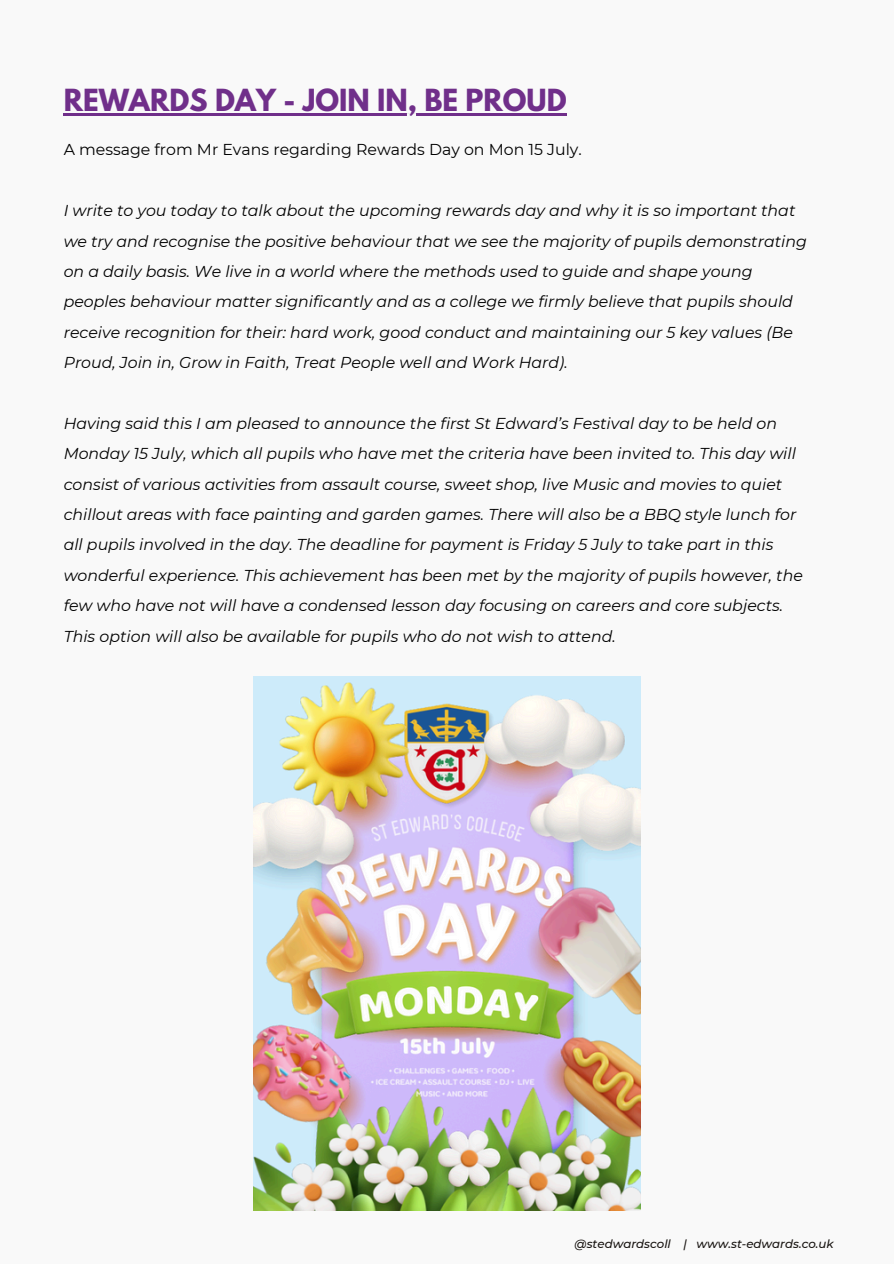
<style>
.page{position:relative;width:894px;height:1264px;background:#fff}
.page>*{position:absolute;margin:0;border:0;box-sizing:border-box;transform-origin:0 0}
.t1{font:700 27px "League Spartan";color:#702f8a}
.t2{font:italic 15.75px/30.5px "Montserrat";color:#000}
.t3{font:15.75px "Montserrat";color:#000}
.t4{font:italic 500 11.7px "Montserrat";color:#171310}
</style>
<div class="page">
<div style="left:0;top:0;width:893px;height:1263px;background:#f9f9f9"></div>
<img style="left:253px;top:676px;width:387px;height:534px">
<hr style="left:64px;top:114px;width:502px;height:2px;background:#702f8a">
<p class="t1" style="left:64px;top:87px;width:504px">REWARDS DAY - JOIN IN, BE PROUD</p>
<h2 class="t3" style="left:64px;top:140px;width:519px">A message from Mr Evans regarding Rewards Day on Mon 15 July.</h2>
<h2 class="t2" style="left:64px;top:195px;width:744px">I write to you today to talk about the upcoming rewards day and why it is so important that we try and recognise the positive behaviour that we see the majority of pupils demonstrating on a daily basis. We live in a world where the methods used to guide and shape young peoples behaviour matter significantly and as a college we firmly believe that pupils should receive recognition for their: hard work, good conduct and maintaining our 5 key values (Be Proud, Join in, Grow in Faith, Treat People well and Work Hard).</h2>
<p class="t2" style="left:64px;top:408px;width:740px">Having said this I am pleased to announce the first St Edward’s Festival day to be held on Monday 15 July, which all pupils who have met the criteria have been invited to. This day will consist of various activities from assault course, sweet shop, live Music and movies to quiet chillout areas with face painting and garden games. There will also be a BBQ style lunch for all pupils involved in the day. The deadline for payment is Friday 5 July to take part in this wonderful experience. This achievement has been met by the majority of pupils however, the few who have not will have a condensed lesson day focusing on careers and core subjects.<br>This option will also be available for pupils who do not wish to attend.</p>
<h2 class="t4" style="left:574px;top:1236px;width:260px">@stedwardscoll | www.st-edwards.co.uk</h2>
</div>
